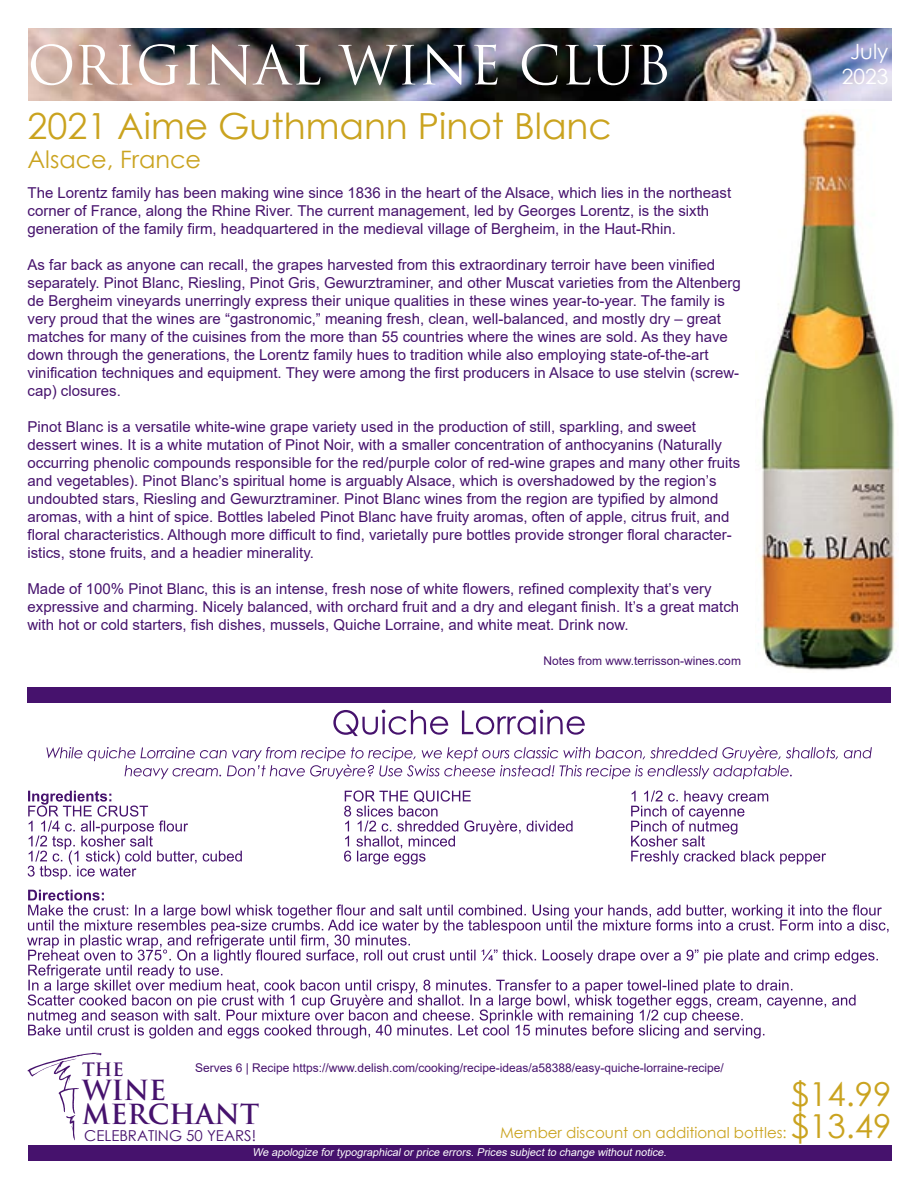
<style>
.page{position:relative;width:918px;height:1188px;background:#fff}
.page>*{position:absolute;margin:0;border:0;box-sizing:border-box;transform-origin:0 0}
.t1{font:52.5px "Trajan Pro";color:#fff}
.t2{font:36px "Century Gothic";color:#caa31f}
.t3{font:33px "Century Gothic";color:#caa31f}
.t4{font:700 27px "Trajan Pro";color:#46126d}
.t5{font:24px "Century Gothic";color:#caa31f}
.t6{font:21px "Century Gothic";color:#fff}
.t7{font:700 18px "Trajan Pro";color:#46126d}
.t8{font:15px/18px "Arial";color:#46126d}
.t9{font:15px "Century Gothic";color:#caa31f}
.t10{font:15px "Century Gothic";color:#46126d}
.t11{font:12px "Arial";color:#46126d}
.t12{font:italic 10.8px "Arial";color:#fff}
.s1{font-size:33px}
</style>
<div class="page">
<img style="left:28px;top:28px;width:864px;height:72px">
<svg style="left:28px;top:1053px;width:73px;height:87px"></svg>
<div style="left:28px;top:1146px;width:864px;height:15px;background:#46126d"></div>
<div style="left:27px;top:687px;width:864px;height:15px;background:#46126d"></div>
<img style="left:758px;top:112px;width:138px;height:559px">
<svg style="left:631px;top:790px;width:195px;height:75px"></svg>
<svg style="left:344px;top:790px;width:229px;height:75px"></svg>
<svg style="left:46px;top:747px;width:826px;height:32px"></svg>
<svg style="left:28px;top:791px;width:214px;height:88px"></svg>
<svg style="left:27px;top:890px;width:862px;height:149px"></svg>
<svg style="left:333px;top:710px;width:252px;height:26px"></svg>
<p class="t1" style="left:28px;top:32px;width:645px">ORIGINAL WINE CLUB</p>
<p class="t2" style="left:28px;top:101px;width:586px">2021 Aime Guthmann Pinot Blanc</p>
<p class="t5" style="left:28px;top:143px;width:175px">Alsace, France</p>
<p class="t8" style="left:28px;top:184px;width:705px">The Lorentz family has been making wine since 1836 in the heart of the Alsace, which lies in the northeast corner of France, along the Rhine River. The current management, led by Georges Lorentz, is the sixth generation of the family firm, headquartered in the medieval village of Bergheim, in the Haut-Rhin.</p>
<p class="t8" style="left:28px;top:256px;width:715px">As far back as anyone can recall, the grapes harvested from this extraordinary terroir have been vinified separately. Pinot Blanc, Riesling, Pinot Gris, Gewurztraminer, and other Muscat varieties from the Altenberg de Bergheim vineyards unerringly express their unique qualities in these wines year-to-year. The family is very proud that the wines are “gastronomic,” meaning fresh, clean, well-balanced, and mostly dry – great matches for many of the cuisines from the more than 55 countries where the wines are sold. As they have down through the generations, the Lorentz family hues to tradition while also employing state-of-the-art vinification techniques and equipment. They were among the first producers in Alsace to use stelvin (screw&shy;cap) closures.</p>
<p class="t8" style="left:28px;top:418px;width:714px">Pinot Blanc is a versatile white-wine grape variety used in the production of still, sparkling, and sweet dessert wines. It is a white mutation of Pinot Noir, with a smaller concentration of anthocyanins (Naturally occurring phenolic compounds responsible for the red/purple color of red-wine grapes and many other fruits and vegetables). Pinot Blanc’s spiritual home is arguably Alsace, which is overshadowed by the region’s undoubted stars, Riesling and Gewurztraminer. Pinot Blanc wines from the region are typified by almond aromas, with a hint of spice. Bottles labeled Pinot Blanc have fruity aromas, often of apple, citrus fruit, and floral characteristics. Although more difficult to find, varietally pure bottles provide stronger floral character&shy;istics, stone fruits, and a headier minerality.</p>
<p class="t8" style="left:28px;top:580px;width:713px">Made of 100% Pinot Blanc, this is an intense, fresh nose of white flowers, refined complexity that’s very expressive and charming. Nicely balanced, with orchard fruit and a dry and elegant finish. It’s a great match with hot or cold starters, fish dishes, mussels, Quiche Lorraine, and white meat. Drink now.</p>
<p class="t11" style="left:544px;top:652px;width:199px">Notes from www.terrisson-wines.com</p>
<p class="t6" style="left:850px;top:37px;width:40px">July</p>
<p class="t6" style="left:842px;top:62px;width:48px">2023</p>
<p class="t7" style="left:82px;top:1058px;width:43px">THE</p>
<p class="t4" style="left:82px;top:1074px;width:86px">WINE</p>
<p class="t4" style="left:82px;top:1098px;width:178px">MERCHANT</p>
<p class="t10" style="left:84px;top:1126px;width:173px">CELEBRATING 50 YEARS!</p>
<p class="t12" style="left:252px;top:1145px;width:418px">We apologize fortypographicalorprice errors. Prices subjectto change withoutnotice.</p>
<p class="t11" style="left:195px;top:1060px;width:530px">Serves 6 | Recipe https://www.delish.com/cooking/recipe-ideas/a58388/easy-quiche-lorraine-recipe/</p>
<p class="t3" style="left:791px;top:1071px;width:102px">$14.99</p>
<p class="t9" style="left:500px;top:1122px;width:393px">Member discount on additional bottles: <span class="s1">$13.49</span></p>
</div>
